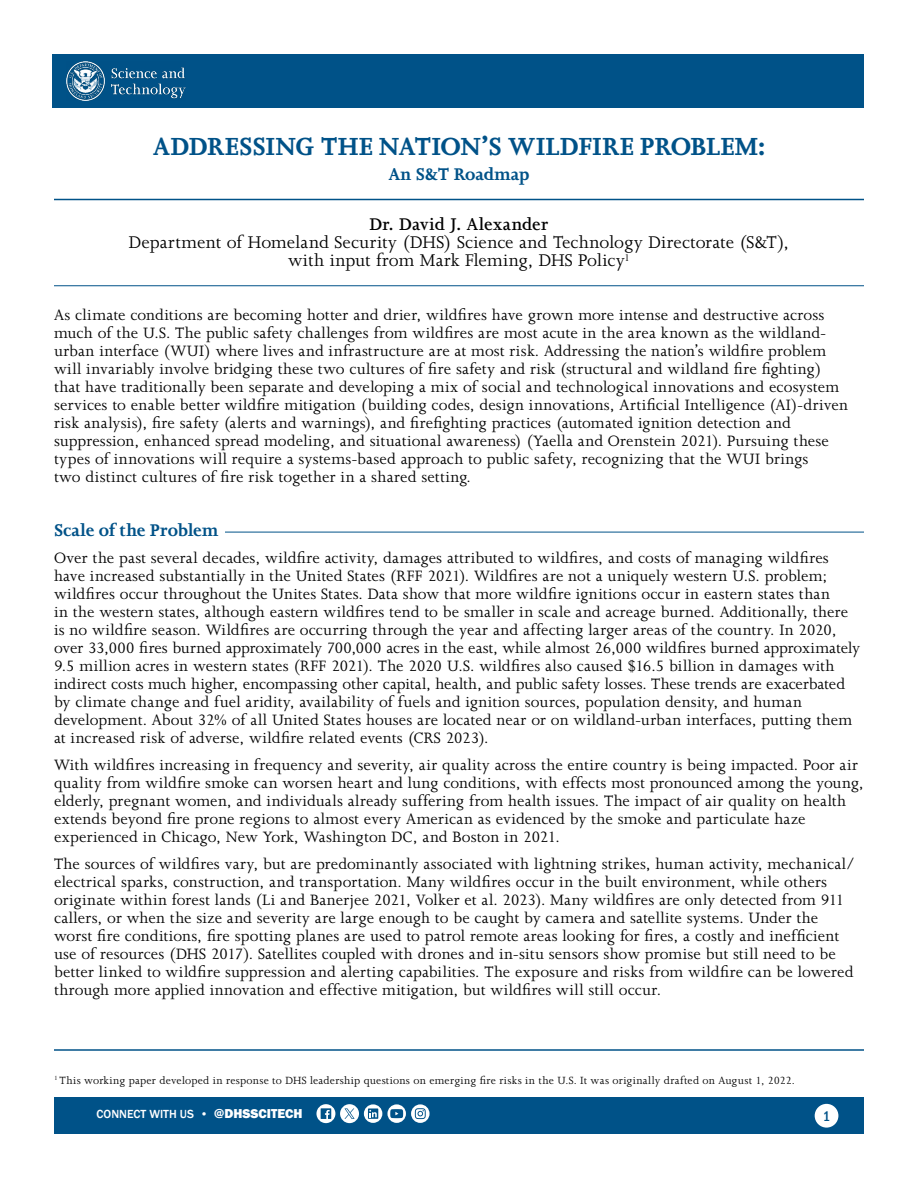
<style>
.page{position:relative;width:918px;height:1188px;background:#fff}
.page>*{position:absolute;margin:0;border:0;box-sizing:border-box;transform-origin:0 0}
.t1{font:700 28.5px "Joanna MT Std";letter-spacing:-.01em;color:#005288}
.t2{font:19.5px/18px "Joanna MT Std";letter-spacing:.01em;color:#000;text-align:center}
.t3{font:700 19.5px "Joanna MT Std";letter-spacing:-.005em;color:#005288}
.t4{font:600 19.5px "Joanna MT Std";letter-spacing:.015em;color:#000}
.t5{font:17.25px/18px "Joanna MT Std";letter-spacing:.01em;color:#000}
.t6{font:500 condensed 14.55px "Franklin Gothic";color:#005288}
.t7{font:500 12.15px "Franklin Gothic";color:#fff}
.t8{font:12px "Joanna MT Std";letter-spacing:.025em;color:#000}
.s1{font-weight:800;font-size:13.35px}
</style>
<div class="page">
<div style="left:53px;top:54px;width:811px;height:54px;background:#005288"></div>
<div style="left:54px;top:1097px;width:810px;height:37px;background:#005288"></div>
<div style="left:815px;top:1104px;width:23px;height:24px;background:#fff;border-radius:50%"></div>
<img style="left:66px;top:62px;width:119px;height:38px">
<svg style="left:316px;top:1104px;width:19px;height:19px"></svg>
<svg style="left:364px;top:1104px;width:66px;height:19px"></svg>
<div style="left:340px;top:1104px;width:19px;height:19px;background:#fff;border-radius:50%"></div>
<svg style="left:344px;top:1108px;width:11px;height:11px"></svg>
<hr style="left:54px;top:1049px;width:810px;height:2px;background:#005288">
<hr style="left:54px;top:285px;width:810px;height:1px;background:#005288">
<hr style="left:225px;top:532px;width:639px;height:1px;background:#005288">
<hr style="left:54px;top:199px;width:810px;height:1px;background:#005288">
<h1 class="t1" style="left:153px;top:131px;width:614px">ADDRESSING THE NATION’S WILDFIRE PROBLEM:</h1>
<p class="t3" style="left:388px;top:164px;width:143px">An S&amp;T Roadmap</p>
<p class="t4" style="left:370px;top:214px;width:180px">Dr. David J. Alexander</p>
<p class="t2" style="left:129px;top:234px;width:662px">Department of Homeland Security (DHS) Science and Technology Directorate (S&amp;T), with input from Mark Fleming, DHS Policy<sup>1</sup></p>
<p class="t5" style="left:54px;top:306px;width:796px">As climate conditions are becoming hotter and drier, wildfires have grown more intense and destructive across much of the U.S. The public safety challenges from wildfires are most acute in the area known as the wildland&shy;urban interface (WUI) where lives and infrastructure are at most risk. Addressing the nation’s wildfire problem will invariably involve bridging these two cultures of fire safety and risk (structural and wildland fire fighting) that have traditionally been separate and developing a mix of social and technological innovations and ecosystem services to enable better wildfire mitigation (building codes, design innovations, Artificial Intelligence (AI)-driven risk analysis), fire safety (alerts and warnings), and firefighting practices (automated ignition detection and suppression, enhanced spread modeling, and situational awareness) (Yaella and Orenstein 2021). Pursuing these types of innovations will require a systems-based approach to public safety, recognizing that the WUI brings<br>two distinct cultures of fire risk together in a shared setting.</p>
<p class="t3" style="left:54px;top:520px;width:166px">Scale of the Problem</p>
<p class="t5" style="left:54px;top:549px;width:808px">Over the past several decades, wildfire activity, damages attributed to wildfires, and costs of managing wildfires have increased substantially in the United States (RFF 2021). Wildfires are not a uniquely western U.S. problem; wildfires occur throughout the Unites States. Data show that more wildfire ignitions occur in eastern states than<br>in the western states, although eastern wildfires tend to be smaller in scale and acreage burned. Additionally, there is no wildfire season. Wildfires are occurring through the year and affecting larger areas of the country. In 2020, over 33,000 fires burned approximately 700,000 acres in the east, while almost 26,000 wildfires burned approximately 9.5 million acres in western states (RFF 2021). The 2020 U.S. wildfires also caused $16.5 billion in damages with indirect costs much higher, encompassing other capital, health, and public safety losses. These trends are exacerbated by climate change and fuel aridity, availability of fuels and ignition sources, population density, and human development. About 32% of all United States houses are located near or on wildland-urban interfaces, putting them at increased risk of adverse, wildfire related events (CRS 2023).</p>
<p class="t5" style="left:54px;top:756px;width:811px">With wildfires increasing in frequency and severity, air quality across the entire country is being impacted. Poor air quality from wildfire smoke can worsen heart and lung conditions, with effects most pronounced among the young, elderly, pregnant women, and individuals already suffering from health issues. The impact of air quality on health extends beyond fire prone regions to almost every American as evidenced by the smoke and particulate haze experienced in Chicago, New York, Washington DC, and Boston in 2021.</p>
<p class="t5" style="left:54px;top:855px;width:803px">The sources of wildfires vary, but are predominantly associated with lightning strikes, human activity, mechanical/ electrical sparks, construction, and transportation. Many wildfires occur in the built environment, while others originate within forest lands (Li and Banerjee 2021, Volker et al. 2023). Many wildfires are only detected from 911 callers, or when the size and severity are large enough to be caught by camera and satellite systems. Under the worst fire conditions, fire spotting planes are used to patrol remote areas looking for fires, a costly and inefficient use of resources (DHS 2017). Satellites coupled with drones and in-situ sensors show promise but still need to be better linked to wildfire suppression and alerting capabilities. The exposure and risks from wildfire can be lowered through more applied innovation and effective mitigation, but wildfires will still occur.</p>
<p class="t8" style="left:54px;top:1074px;width:742px"><sup>1</sup> This working paper developed in response to DHS leadership questions on emerging fire risks in the U.S. It was originally drafted on August 1, 2022.</p>
<p class="t7" style="left:97px;top:1107px;width:207px">CONNECT WITH US • <span class="s1">@DHSSCITECH</span></p>
<p class="t6" style="left:823px;top:1106px;width:9px">1</p>
</div>
